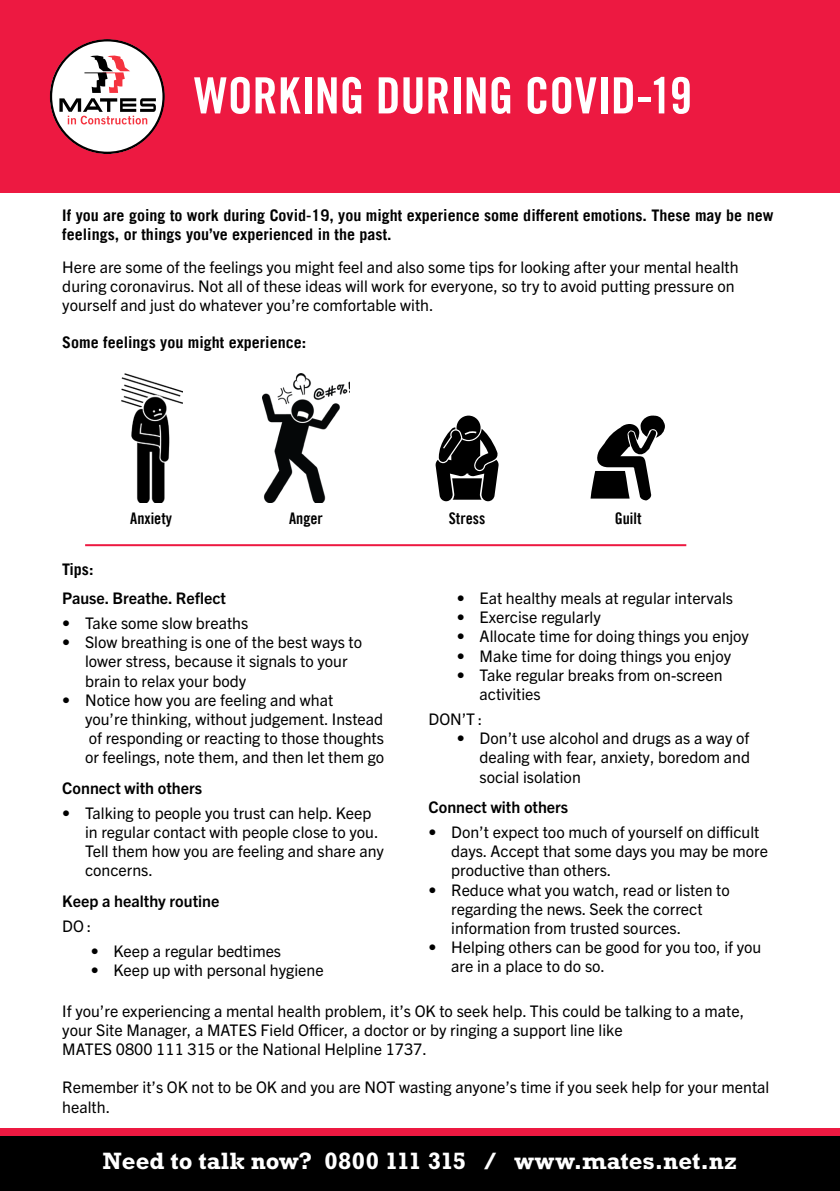
<style>
.page{position:relative;width:840px;height:1191px;background:#fff}
.page>*{position:absolute;margin:0;border:0;box-sizing:border-box;transform-origin:0 0}
.t1{font:50px "Trade Gothic LT Bold Cond Twenty";letter-spacing:-.005em;color:#fff}
.t2{font:700 24px "Rockwell Std";color:#fff}
.t3{font:16px/19.2px "Trade Gothic Next LT Pro";color:#000}
.t4{font:700 16px/19.2px "Trade Gothic LT";color:#000}
.t5{font:700 16px "Trade Gothic Next LT Pro";color:#000}
.t6{font:16px "Trade Gothic LT Bold Cond Twenty";color:#000}
.s1{font-weight:700}
</style>
<div class="page">
<div style="left:0;top:0;width:839px;height:193px;background:#ed1941"></div>
<div style="left:0;top:1131px;width:839px;height:60px;background:#000"></div>
<svg style="left:50px;top:39px;width:115px;height:115px"></svg>
<hr style="left:85px;top:544px;width:601px;height:2px;background:#ed1941">
<div style="left:0;top:1128px;width:839px;height:7px;background:#ed1941"></div>
<svg style="left:435px;top:415px;width:63px;height:86px"></svg>
<img style="left:262px;top:374px;width:87px;height:129px">
<svg style="left:590px;top:416px;width:74px;height:84px"></svg>
<img style="left:121px;top:374px;width:61px;height:129px">
<h1 class="t1" style="left:194px;top:65px;width:499px">WORKING DURING COVID-19</h1>
<p class="t4" style="left:62px;top:206px;width:712px">If you are going to work during Covid-19, you might experience some different emotions. These may be new feelings, or things you’ve experienced in the past.</p>
<p class="t3" style="left:62px;top:256px;width:677px">Here are some of the feelings you might feel and also some tips for looking after your mental health during coronavirus. Not all of these ideas will work for everyone, so try to avoid putting pressure on yourself and just do whatever you’re comfortable with.</p>
<p class="t4" style="left:62px;top:332px;width:245px">Some feelings you might experience:</p>
<p class="t4" style="left:62px;top:560px;width:33px">Tips:</p>
<p class="t6" style="left:130px;top:508px;width:43px">Anxiety</p>
<p class="t6" style="left:289px;top:508px;width:35px">Anger</p>
<p class="t6" style="left:448px;top:508px;width:38px">Stress</p>
<p class="t6" style="left:614px;top:508px;width:28px">Guilt</p>
<p class="t5" style="left:62px;top:587px;width:165px">Pause. Breathe. Reflect</p>
<p class="t3" style="left:62px;top:612px;width:187px">• Take some slow breaths</p>
<p class="t3" style="left:85px;top:631px;width:278px;text-indent:-23px"><span class="s1">•</span> Slow breathing is one of the best ways to lower stress, because it signals to your brain to relax your body</p>
<p class="t3" style="left:85px;top:689px;width:300px;text-indent:-23px"><span class="s1">•</span> Notice how you are feeling and what<br>you’re thinking, without judgement. Instead of responding or reacting to those thoughts or feelings, note them, and then let them go</p>
<p class="t5" style="left:62px;top:777px;width:141px">Connect with others</p>
<p class="t3" style="left:85px;top:802px;width:300px;text-indent:-23px"><span class="s1">•</span> Talking to people you trust can help. Keep in regular contact with people close to you.<br>Tell them how you are feeling and share any concerns.</p>
<p class="t5" style="left:62px;top:890px;width:158px">Keep a healthy routine</p>
<p class="t3" style="left:62px;top:915px;width:30px">DO :</p>
<p class="t3" style="left:91px;top:940px;width:192px">• Keep a regular bedtimes</p>
<p class="t3" style="left:91px;top:959px;width:234px">• Keep up with personal hygiene</p>
<p class="t3" style="left:456px;top:587px;width:277px">• Eat healthy meals at regular intervals</p>
<p class="t3" style="left:456px;top:607px;width:145px">• Exercise regularly</p>
<p class="t3" style="left:456px;top:626px;width:293px">• Allocate time for doing things you enjoy</p>
<p class="t3" style="left:456px;top:645px;width:275px">• Make time for doing things you enjoy</p>
<p class="t3" style="left:479px;top:664px;width:244px;text-indent:-23px">• Take regular breaks from on-screen activities</p>
<p class="t3" style="left:428px;top:708px;width:55px">DON’T :</p>
<p class="t3" style="left:479px;top:727px;width:272px;text-align:justify;text-indent:-23px">• Don’t use alcohol and drugs as a way of dealing with fear, anxiety, boredom and social isolation</p>
<p class="t5" style="left:428px;top:796px;width:141px">Connect with others</p>
<p class="t3" style="left:451px;top:821px;width:318px;text-indent:-23px"><span class="s1">•</span> Don’t expect too much of yourself on difficult days. Accept that some days you may be more productive than others.</p>
<p class="t3" style="left:451px;top:879px;width:280px;text-indent:-23px"><span class="s1">•</span> Reduce what you watch, read or listen to regarding the news. Seek the correct information from trusted sources.</p>
<p class="t3" style="left:451px;top:936px;width:311px;text-indent:-23px"><span class="s1">•</span> Helping others can be good for you too, if you are in a place to do so.</p>
<p class="t3" style="left:62px;top:1000px;width:683px">If you’re experiencing a mental health problem, it’s OK to seek help. This could be talking to a mate, your Site Manager, a MATES Field Officer, a doctor or by ringing a support line like<br>MATES 0800 111 315 or the National Helpline 1737.</p>
<p class="t3" style="left:62px;top:1077px;width:708px">Remember it’s OK not to be OK and you are NOT wasting anyone’s time if you seek help for your mental health.</p>
<h2 class="t2" style="left:103px;top:1146px;width:635px">Need to talk now? 0800 111 315 / www.mates.net.nz</h2>
</div>
